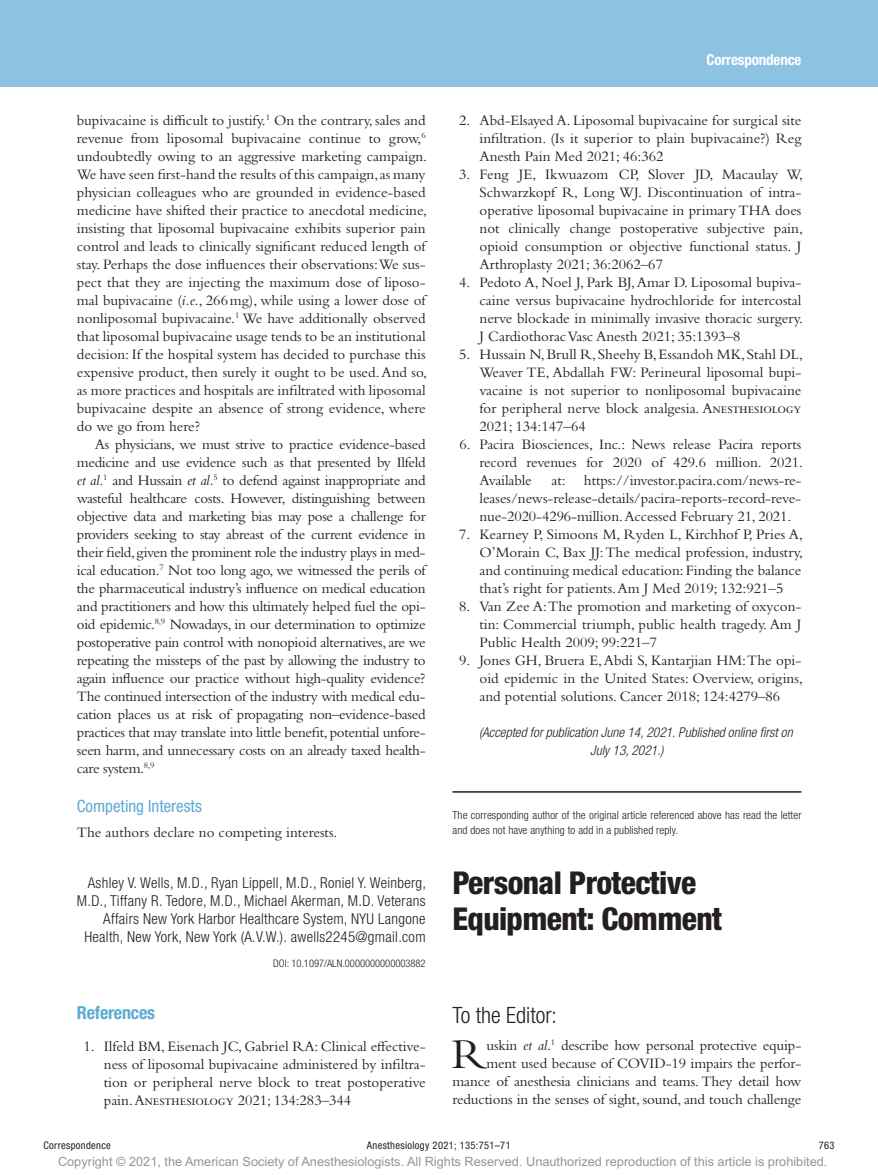
<style>
.page{position:relative;width:878px;height:1175px;background:#fff}
.page>*{position:absolute;margin:0;border:0;box-sizing:border-box;transform-origin:0 0}
.t1{font:43.95px "Bembo Std";color:#231f20}
.t2{font:800 condensed 31.5px/36px "Helvetica Neue LT Std";letter-spacing:-.02em;color:#231f20}
.t3{font:300 condensed 22.5px "Helvetica Neue LT Std";color:#231f20}
.t4{font:700 condensed 18px "Helvetica Neue LT Std";letter-spacing:-.01em;color:#5caad4}
.t5{font:condensed 16.8px "Helvetica Neue LT Std";color:#5caad4}
.t6{font:15px/18px "Bembo Std";color:#231f20;text-align:justify}
.t7{font:300 condensed 15px/18px "Helvetica Neue LT Std";letter-spacing:.02em;color:#231f20;text-align:right}
.t8{font:700 condensed 15px "Helvetica Neue LT Std";letter-spacing:-.01em;color:#fff}
.t9{font:italic 300 condensed 13.5px/18px "Helvetica Neue LT Std";color:#231f20}
.t10{font:12.75px "Arial MT Std";color:#939598}
.t11{font:300 condensed 11.25px/14.7px "Helvetica Neue LT Std";letter-spacing:.01em;color:#231f20}
.t12{font:condensed 10.5px "Helvetica Neue LT Std";letter-spacing:.03em;color:#231f20}
.t13{font:300 condensed 10.5px "Helvetica Neue LT Std";color:#231f20}
.s1{font-style:italic}
</style>
<div class="page">
<div style="left:0;top:0;width:878px;height:86px;background:#8dc3e0"></div>
<hr style="left:452px;top:791px;width:349px;height:1px;background:#231f20">
<p class="t6" style="left:77px;top:111px;width:352px">bupivacaine is difficult to justify.<sup>1</sup> On the contrary, sales and revenue from liposomal bupivacaine continue to grow,<sup>6 </sup>undoubtedly owing to an aggressive marketing campaign.<br>We have seen first-hand the results of this campaign, as many physician colleagues who are grounded in evidence-based medicine have shifted their practice to anecdotal medicine, insisting that liposomal bupivacaine exhibits superior pain control and leads to clinically significant reduced length of stay. Perhaps the dose influences their observations:We sus&shy;pect that they are injecting the maximum dose of liposo&shy;mal bupivacaine (<span class="s1">i.e.</span>, 266mg), while using a lower dose of nonliposomal bupivacaine.<sup>1</sup> We have additionally observed that liposomal bupivacaine usage tends to be an institutional decision: If the hospital system has decided to purchase this expensive product, then surely it ought to be used. And so, as more practices and hospitals are infiltrated with liposomal bupivacaine despite an absence of strong evidence, where do we go from here?</p>
<p class="t6" style="left:77px;top:435px;width:350px;text-indent:18px">As physicians, we must strive to practice evidence-based medicine and use evidence such as that presented by Ilfeld <span class="s1">et al.</span><sup>1</sup> and Hussain <span class="s1">et al.</span><sup>5</sup> to defend against inappropriate and wasteful healthcare costs. However, distinguishing between objective data and marketing bias may pose a challenge for providers seeking to stay abreast of the current evidence in their field, given the prominent role the industry plays in med&shy;ical education.<sup>7</sup> Not too long ago, we witnessed the perils of the pharmaceutical industry’s influence on medical education and practitioners and how this ultimately helped fuel the opi&shy;oid epidemic.<sup>8,9</sup> Nowadays, in our determination to optimize postoperative pain control with nonopioid alternatives, are we repeating the missteps of the past by allowing the industry to again influence our practice without high-quality evidence?<br>The continued intersection of the industry with medical edu&shy;cation places us at risk of propagating non–evidence-based practices that may translate into little benefit, potential unfore&shy;seen harm, and unnecessary costs on an already taxed health&shy;care system.<sup>8,9</sup></p>
<p class="t5" style="left:77px;top:796px;width:126px">Competing Interests</p>
<p class="t6" style="left:77px;top:823px;width:262px">The authors declare no competing interests.</p>
<p class="t7" style="left:77px;top:873px;width:351px">Ashley V. Wells, M.D., Ryan Lippell, M.D., Roniel Y. Weinberg, M.D., Tiffany R. Tedore, M.D., Michael Akerman, M.D. Veterans Affairs New York Harbor Healthcare System, NYU Langone Health, New York, New York (A.V.W.). awells2245@gmail.com</p>
<p class="t13" style="left:273px;top:957px;width:154px">DOI: 10.1097/ALN.0000000000003882</p>
<p class="t4" style="left:77px;top:1002px;width:80px">References</p>
<p class="t6" style="left:104px;top:1037px;width:323px;text-indent:-20px">1. Ilfeld BM, Eisenach JC, Gabriel RA: Clinical effective&shy;ness of liposomal bupivacaine administered by infiltra&shy;tion or peripheral nerve block to treat postoperative pain. Anesthesiology 2021; 134:283–344</p>
<p class="t8" style="left:706px;top:51px;width:96px">Correspondence</p>
<p class="t6" style="left:479px;top:111px;width:323px;text-indent:-20px">2. Abd-Elsayed A. Liposomal bupivacaine for surgical site infiltration. (Is it superior to plain bupivacaine?) Reg Anesth Pain Med 2021; 46:362</p>
<p class="t6" style="left:479px;top:165px;width:325px;text-indent:-20px">3. Feng JE, Ikwuazom CP, Slover JD, Macaulay W, Schwarzkopf R, Long WJ. Discontinuation of intra&shy;operative liposomal bupivacaine in primary THA does not clinically change postoperative subjective pain, opioid consumption or objective functional status. J Arthroplasty 2021; 36:2062–67</p>
<p class="t6" style="left:479px;top:273px;width:325px;text-indent:-20px">4. Pedoto A, Noel J, Park BJ, Amar D. Liposomal bupiva&shy;caine versus bupivacaine hydrochloride for intercostal nerve blockade in minimally invasive thoracic surgery.<br>J Cardiothorac Vasc Anesth 2021; 35:1393–8</p>
<p class="t6" style="left:479px;top:345px;width:325px;text-indent:-20px">5. Hussain N, Brull R, Sheehy B, Essandoh MK, Stahl DL, Weaver TE, Abdallah FW: Perineural liposomal bupi&shy;vacaine is not superior to nonliposomal bupivacaine for peripheral nerve block analgesia. Anesthesiology 2021; 134:147–64</p>
<p class="t6" style="left:479px;top:435px;width:325px;text-indent:-20px">6. Pacira Biosciences, Inc.: News release Pacira reports record revenues for 2020 of 429.6 million. 2021.<br>Available</p>
<p class="t6" style="left:479px;top:471px;width:323px;text-indent:72px">at: https://investor.pacira.com/news-re&shy;leases/news-release-details/pacira-reports-record-reve&shy;nue-2020-4296-million. Accessed February 21, 2021.</p>
<p class="t6" style="left:479px;top:525px;width:325px;text-indent:-20px">7. Kearney P, Simoons M, Ryden L, Kirchhof P, Pries A, O’Morain C, Bax JJ: The medical profession, industry, and continuing medical education: Finding the balance that’s right for patients. Am J Med 2019; 132:921–5</p>
<p class="t6" style="left:479px;top:597px;width:323px;text-indent:-20px">8. Van Zee A: The promotion and marketing of oxycon&shy;tin: Commercial triumph, public health tragedy. Am J Public Health 2009; 99:221–7</p>
<p class="t6" style="left:479px;top:651px;width:325px;text-indent:-20px">9. Jones GH, Bruera E, Abdi S, Kantarjian HM: The opi&shy;oid epidemic in the United States: Overview, origins, and potential solutions. Cancer 2018; 124:4279–86</p>
<p class="t9" style="left:590px;top:723px;width:204px;text-indent:-111px">(Accepted for publication June 14, 2021. Published online first on<br>July 13, 2021.)</p>
<p class="t11" style="left:452px;top:808px;width:350px">The corresponding author of the original article referenced above has read the letter and does not have anything to add in a published reply.</p>
<h2 class="t2" style="left:452px;top:864px;width:271px">Personal Protective<br>Equipment: Comment</h2>
<h3 class="t3" style="left:452px;top:1002px;width:106px">To the Editor:</h3>
<h1 class="t1" style="left:451px;top:1029px;width:37px">R</h1>
<p class="t6" style="left:452px;top:1036px;width:350px;text-align:right">uskin <span class="s1">et al</span>.<sup>1</sup> describe how personal protective equip-<br>ment used because of COVID-19 impairs the perfor&shy;mance of anesthesia clinicians and teams. They detail how reductions in the senses of sight, sound, and touch challenge</p>
<p class="t12" style="left:44px;top:1139px;width:69px">Correspondence</p>
<p class="t12" style="left:367px;top:1139px;width:145px">Anesthesiology 2021; 135:751–71</p>
<p class="t12" style="left:818px;top:1139px;width:17px">763</p>
<p class="t10" style="left:58px;top:1154px;width:771px">Copyright © 2021, the American Society of Anesthesiologists. All Rights Reserved. Unauthorized reproduction of this article is prohibited.</p>
</div>
